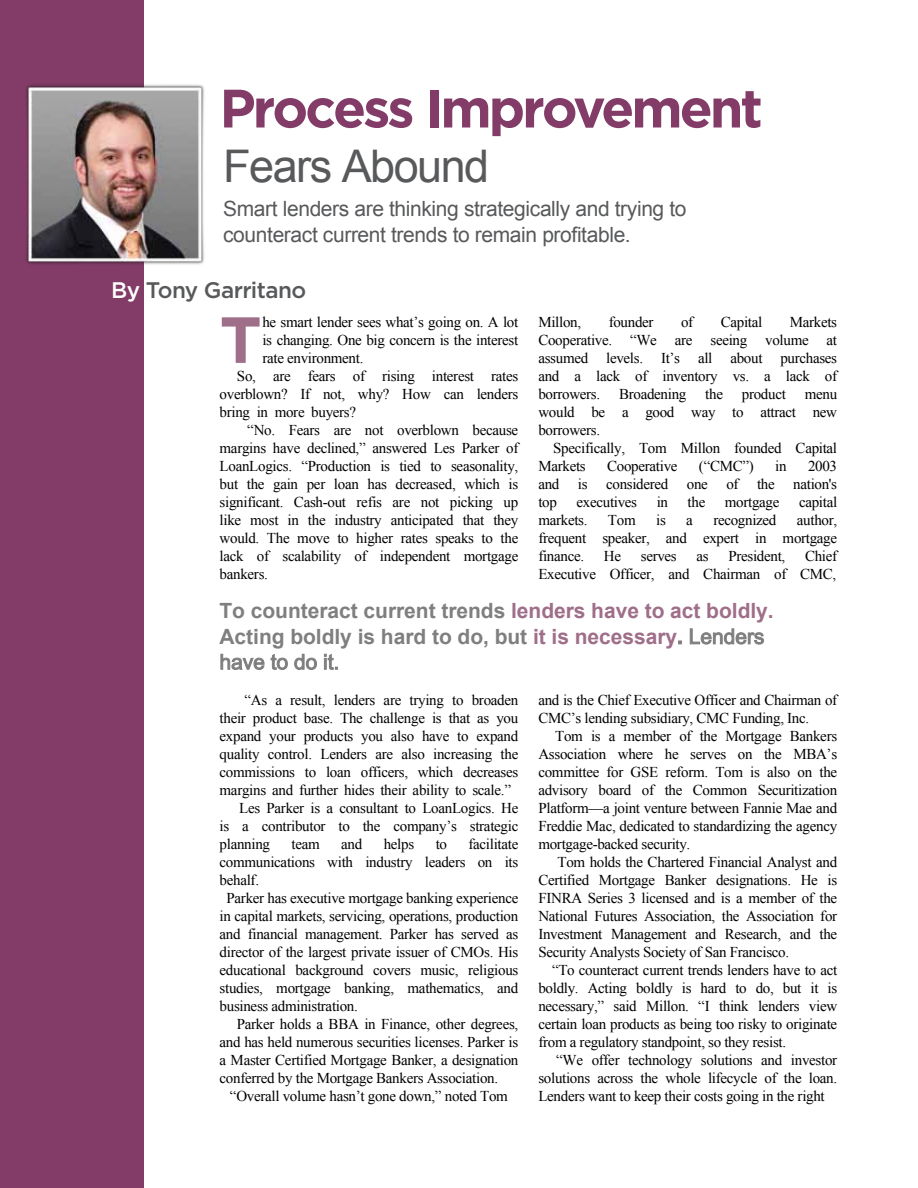
<style>
.page{position:relative;width:918px;height:1188px;background:#fff}
.page>*{position:absolute;margin:0;border:0;box-sizing:border-box;transform-origin:0 0}
.t1{font:700 65.1px "Gotham";color:#9f6e89}
.t2{font:700 54px "Gotham";letter-spacing:-.055em;color:#823c67}
.t3{font:45px "Arial";letter-spacing:-.035em;color:#58595b}
.t4{font:500 22.5px "Gotham";letter-spacing:-.03em;color:#58595b}
.t5{font:700 21px/25.3px "Arial";color:#7f7f7f}
.t6{font:21px/25.5px "Arial";letter-spacing:-.02em;color:#58595b}
.t7{font:15px/18px "Times New Roman";letter-spacing:-.02em;color:#000;text-align:justify}
.s1{color:#fff}
.s2{color:#9f6e89}
.s3{font-weight:400}
</style>
<div class="page">
<div style="left:0;top:0;width:144px;height:1188px;background:#823c67"></div>
<img style="left:26px;top:84px;width:179px;height:181px">
<h2 class="t2" style="left:220px;top:73px;width:545px">Process Improvement</h2>
<h3 class="t3" style="left:223px;top:137px;width:268px">Fears Abound</h3>
<h3 class="t6" style="left:223px;top:197px;width:465px">Smart lenders are thinking strategically and trying to counteract current trends to remain profitable.</h3>
<h3 class="t4" style="left:111px;top:276px;width:196px"><span class="s1">By</span> Tony Garritano</h3>
<h1 class="t1" style="left:220px;top:297px;width:44px">T</h1>
<p class="t7" style="left:262px;top:313px;width:257px">he smart lender sees what’s going on. A lot</p>
<p class="t7" style="left:262px;top:331px;width:257px">is changing. One big concern is the interest</p>
<p class="t7" style="left:262px;top:349px;width:103px">rate environment.</p>
<p class="t7" style="left:237px;top:367px;width:283px">So, are fears of rising interest rates</p>
<p class="t7" style="left:220px;top:385px;width:300px">overblown? If not, why? How can lenders</p>
<p class="t7" style="left:220px;top:403px;width:138px">bring in more buyers?</p>
<p class="t7" style="left:247px;top:421px;width:273px">“No. Fears are not overblown because</p>
<p class="t7" style="left:220px;top:439px;width:300px">margins have declined,” answered Les Parker of</p>
<p class="t7" style="left:220px;top:457px;width:300px">LoanLogics. “Production is tied to seasonality,</p>
<p class="t7" style="left:220px;top:475px;width:300px">but the gain per loan has decreased, which is</p>
<p class="t7" style="left:220px;top:493px;width:300px">significant. Cash-out refis are not picking up</p>
<p class="t7" style="left:220px;top:511px;width:300px">like most in the industry anticipated that they</p>
<p class="t7" style="left:220px;top:529px;width:300px">would. The move to higher rates speaks to the</p>
<p class="t7" style="left:220px;top:547px;width:300px">lack of scalability of independent mortgage</p>
<p class="t7" style="left:220px;top:565px;width:50px">bankers.</p>
<p class="t7" style="left:538px;top:313px;width:300px;text-indent:251px">Markets Cooperative. “We are seeing volume at assumed levels. It’s all about purchases and a lack of inventory vs. a lack of borrowers.</p>
<p class="t7" style="left:538px;top:313px;width:44px">Millon,</p>
<p class="t7" style="left:609px;top:313px;width:46px">founder</p>
<p class="t7" style="left:681px;top:313px;width:14px">of</p>
<p class="t7" style="left:721px;top:313px;width:43px">Capital</p>
<p class="t7" style="left:619px;top:385px;width:69px">Broadening</p>
<p class="t7" style="left:705px;top:385px;width:19px">the</p>
<p class="t7" style="left:742px;top:385px;width:46px">product</p>
<p class="t7" style="left:538px;top:385px;width:300px;text-indent:266px">menu would be a good way to attract new borrowers.</p>
<p class="t7" style="left:538px;top:439px;width:300px;text-indent:15px">Specifically, Tom Millon founded Capital<br>Markets</p>
<p class="t7" style="left:607px;top:457px;width:72px">Cooperative</p>
<p class="t7" style="left:699px;top:457px;width:56px">(“CMC”)</p>
<p class="t7" style="left:775px;top:457px;width:13px">in</p>
<p class="t7" style="left:538px;top:457px;width:300px;text-indent:270px">2003 and is considered one of the nation's top</p>
<p class="t7" style="left:577px;top:493px;width:62px">executives</p>
<p class="t7" style="left:657px;top:493px;width:13px">in</p>
<p class="t7" style="left:688px;top:493px;width:19px">the</p>
<p class="t7" style="left:725px;top:493px;width:56px">mortgage</p>
<p class="t7" style="left:799px;top:493px;width:40px">capital</p>
<p class="t7" style="left:538px;top:511px;width:51px">markets.</p>
<p class="t7" style="left:608px;top:511px;width:29px">Tom</p>
<p class="t7" style="left:656px;top:511px;width:11px">is</p>
<p class="t7" style="left:686px;top:511px;width:8px">a</p>
<p class="t7" style="left:713px;top:511px;width:65px">recognized</p>
<p class="t7" style="left:538px;top:511px;width:300px;text-indent:258px">author, frequent speaker, and expert in mortgage finance.</p>
<p class="t7" style="left:538px;top:547px;width:300px;text-align:right">Chief<br>Executive Officer, and Chairman of CMC,</p>
<p class="t7" style="left:604px;top:547px;width:19px">He</p>
<p class="t7" style="left:641px;top:547px;width:37px">serves</p>
<p class="t7" style="left:697px;top:547px;width:14px">as</p>
<p class="t7" style="left:728px;top:547px;width:58px">President,</p>
<h3 class="t5" style="left:220px;top:599px;width:556px">To counteract current trends <span class="s2">lenders have to act boldly.<br></span>Acting boldly is hard to do, but <span class="s2">it is necessary.</span> <span class="s3">Lenders have to do it.</span></h3>
<p class="t7" style="left:244px;top:691px;width:275px">“As a result, lenders are trying to broaden</p>
<p class="t7" style="left:220px;top:709px;width:300px">their product base. The challenge is that as you</p>
<p class="t7" style="left:220px;top:727px;width:300px">expand your products you also have to expand</p>
<p class="t7" style="left:220px;top:745px;width:300px">quality control. Lenders are also increasing the</p>
<p class="t7" style="left:220px;top:763px;width:300px">commissions to loan officers, which decreases</p>
<p class="t7" style="left:220px;top:781px;width:293px">margins and further hides their ability to scale.”</p>
<p class="t7" style="left:239px;top:799px;width:281px">Les Parker is a consultant to LoanLogics. He</p>
<p class="t7" style="left:220px;top:817px;width:300px">is a contributor to the company’s strategic</p>
<p class="t7" style="left:220px;top:835px;width:52px">planning</p>
<p class="t7" style="left:292px;top:835px;width:30px">team</p>
<p class="t7" style="left:341px;top:835px;width:23px">and</p>
<p class="t7" style="left:384px;top:835px;width:32px">helps</p>
<p class="t7" style="left:436px;top:835px;width:13px">to</p>
<p class="t7" style="left:468px;top:835px;width:51px">facilitate</p>
<p class="t7" style="left:220px;top:853px;width:300px">communications with industry leaders on its</p>
<p class="t7" style="left:220px;top:871px;width:41px">behalf.</p>
<p class="t7" style="left:227px;top:889px;width:293px">Parker has executive mortgage banking experience</p>
<p class="t7" style="left:220px;top:907px;width:300px">in capital markets, servicing, operations, production</p>
<p class="t7" style="left:220px;top:925px;width:300px">and financial management. Parker has served as</p>
<p class="t7" style="left:220px;top:943px;width:300px">director of the largest private issuer of CMOs. His</p>
<p class="t7" style="left:220px;top:961px;width:300px">educational background covers music, religious</p>
<p class="t7" style="left:220px;top:979px;width:300px">studies, mortgage banking, mathematics, and</p>
<p class="t7" style="left:220px;top:997px;width:140px">business administration.</p>
<p class="t7" style="left:237px;top:1015px;width:283px">Parker holds a BBA in Finance, other degrees,</p>
<p class="t7" style="left:220px;top:1033px;width:300px">and has held numerous securities licenses. Parker is</p>
<p class="t7" style="left:220px;top:1051px;width:300px">a Master Certified Mortgage Banker, a designation</p>
<p class="t7" style="left:220px;top:1069px;width:280px">conferred by the Mortgage Bankers Association.</p>
<p class="t7" style="left:230px;top:1087px;width:279px">“Overall volume hasn’t gone down,” noted Tom</p>
<p class="t7" style="left:538px;top:691px;width:300px">and is the Chief Executive Officer and Chairman of<br>CMC’s lending subsidiary, CMC Funding, Inc.</p>
<p class="t7" style="left:538px;top:727px;width:300px;text-indent:17px">Tom is a member of the Mortgage Bankers Association where he serves on the MBA’s committee for GSE reform. Tom is also on the advisory board of the Common Securitization Platform—a joint venture between Fannie Mae and Freddie Mac, dedicated to standardizing the agency mortgage-backed security.</p>
<p class="t7" style="left:538px;top:853px;width:300px;text-indent:19px">Tom holds the Chartered Financial Analyst and Certified Mortgage Banker designations. He is FINRA Series 3 licensed and is a member of the National Futures Association, the Association for Investment Management and Research, and the Security Analysts Society of San Francisco.</p>
<p class="t7" style="left:538px;top:961px;width:300px;text-indent:14px">“To counteract current trends lenders have to act boldly. Acting boldly is hard to do, but it is necessary,” said Millon. “I think lenders view certain loan products as being too risky to originate from a regulatory standpoint, so they resist.</p>
<p class="t7" style="left:538px;top:1051px;width:300px;text-indent:18px">“We offer technology solutions and investor solutions across the whole lifecycle of the loan.<br>Lenders want to keep their costs going in the right</p>
</div>
